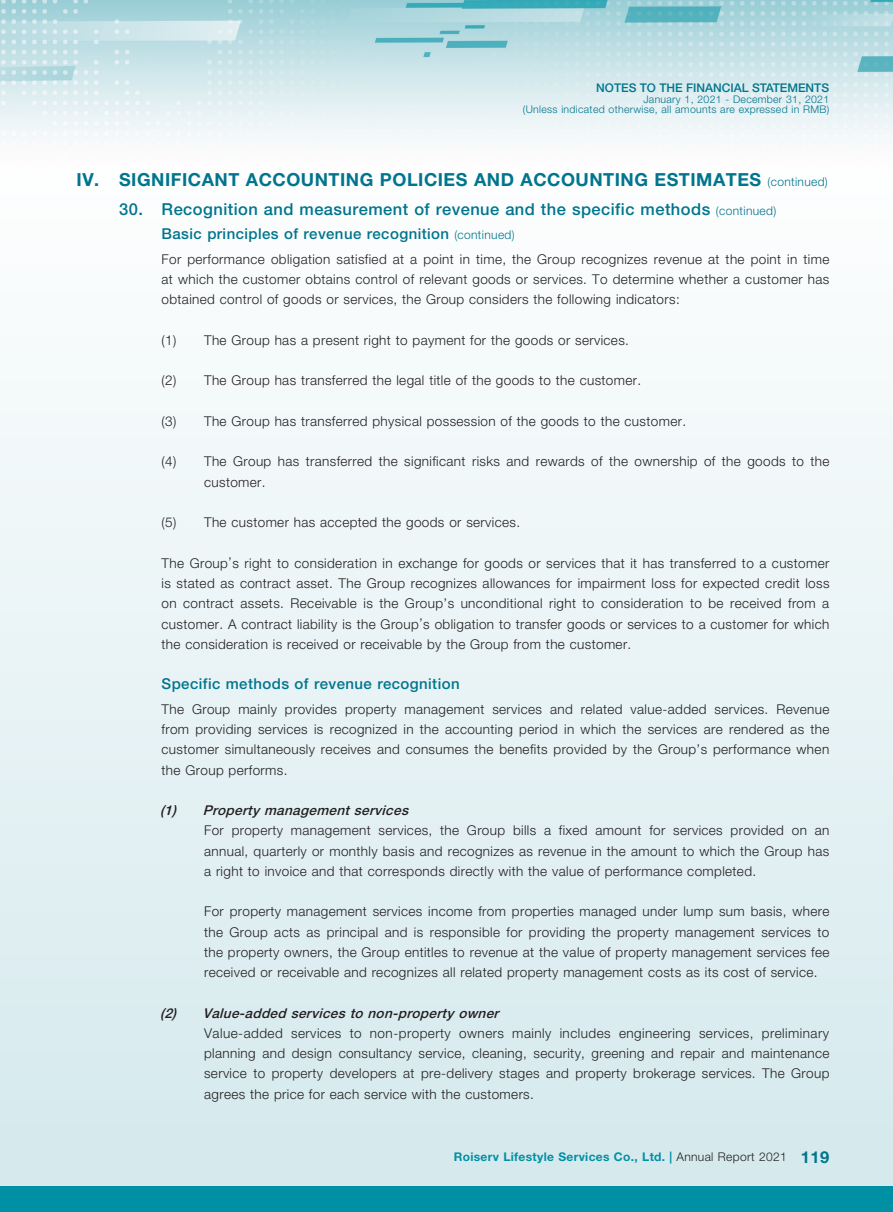
<style>
.page{position:relative;width:893px;height:1212px;background:#fff}
.page>*{position:absolute;margin:0;border:0;box-sizing:border-box;transform-origin:0 0}
.t1{font:700 18px "Helvetica Neue LT Std";letter-spacing:.03em;color:#00758d}
.t2{font:500 16.5px "Helvetica Neue LT Std";letter-spacing:.03em;color:#00758d}
.t3{font:500 15px "Helvetica Neue LT Std";letter-spacing:.03em;color:#00758d}
.t4{font:300 13.5px/20.2px "Helvetica Neue LT Std";letter-spacing:.03em;color:#231f20;text-align:justify}
.t5{font:italic 500 13.5px "Helvetica Neue LT Std";color:#231f20}
.t6{font:700 12px "Helvetica Neue LT Std";letter-spacing:.03em;color:#0090a3}
.t7{font:500 12px "Helvetica Neue LT Std";color:#00758d}
.t8{font:300 10.5px/10.5px "Helvetica Neue LT Std";letter-spacing:.03em;color:#00758d;text-align:right}
.s1{font-weight:300;font-size:12px}
.s2{font-weight:300;color:#231f20}
.s3{font-size:16.5px;color:#00758d}
</style>
<div class="page">
<img style="left:0;top:0;width:893px;height:141px">
<div style="left:0;top:142px;width:893px;height:1070px;background:linear-gradient(to bottom,#fefefe,#d3e9ed)"></div>
<div style="left:0;top:1186px;width:893px;height:26px;background:#0090a3"></div>
<p class="t7" style="left:596px;top:81px;width:234px">NOTES TO THE FINANCIAL STATEMENTS</p>
<p class="t8" style="left:523px;top:94px;width:308px">January 1, 2021 - December 31, 2021<br>(Unless indicated otherwise, all amounts are expressed in RMB)</p>
<h1 class="t1" style="left:77px;top:169px;width:753px">IV. SIGNIFICANT ACCOUNTING POLICIES AND ACCOUNTING ESTIMATES <span class="s1">(continued)</span></h1>
<p class="t2" style="left:119px;top:199px;width:659px">30. Recognition and measurement of revenue and the specific methods <span class="s1">(continued)</span></p>
<p class="t3" style="left:162px;top:225px;width:355px">Basic principles of revenue recognition <span class="s1">(continued)</span></p>
<p class="t4" style="left:162px;top:249px;width:669px">For performance obligation satisfied at a point in time, the Group recognizes revenue at the point in time at which the customer obtains control of relevant goods or services. To determine whether a customer has obtained control of goods or services, the Group considers the following indicators:</p>
<p class="t4" style="left:162px;top:330px;width:469px">(1) The Group has a present right to payment for the goods or services.</p>
<p class="t4" style="left:162px;top:370px;width:481px">(2) The Group has transferred the legal title of the goods to the customer.</p>
<p class="t4" style="left:162px;top:411px;width:526px">(3) The Group has transferred physical possession of the goods to the customer.</p>
<p class="t4" style="left:204px;top:451px;width:627px;text-indent:-43px">(4) The Group has transferred the significant risks and rewards of the ownership of the goods to the customer.</p>
<p class="t4" style="left:162px;top:512px;width:360px">(5) The customer has accepted the goods or services.</p>
<p class="t4" style="left:162px;top:552px;width:669px">The Group’s right to consideration in exchange for goods or services that it has transferred to a customer is stated as contract asset. The Group recognizes allowances for impairment loss for expected credit loss on contract assets. Receivable is the Group’s unconditional right to consideration to be received from a customer. A contract liability is the Group’s obligation to transfer goods or services to a customer for which the consideration is received or receivable by the Group from the customer.</p>
<p class="t3" style="left:162px;top:675px;width:300px">Specific methods of revenue recognition</p>
<p class="t4" style="left:162px;top:698px;width:669px">The Group mainly provides property management services and related value-added services. Revenue from providing services is recognized in the accounting period in which the services are rendered as the customer simultaneously receives and consumes the benefits provided by the Group’s performance when the Group performs.</p>
<p class="t5" style="left:160px;top:802px;width:254px">(1) Property managementservices</p>
<p class="t4" style="left:204px;top:820px;width:627px">For property management services, the Group bills a fixed amount for services provided on an annual, quarterly or monthly basis and recognizes as revenue in the amount to which the Group has a right to invoice and that corresponds directly with the value of performance completed.</p>
<p class="t4" style="left:204px;top:901px;width:627px">For property management services income from properties managed under lump sum basis, where the Group acts as principal and is responsible for providing the property management services to the property owners, the Group entitles to revenue at the value of property management services fee received or receivable and recognizes all related property management costs as its cost of service.</p>
<p class="t5" style="left:160px;top:1005px;width:344px">(2) Value-added services to non-property owner</p>
<p class="t4" style="left:204px;top:1022px;width:627px">Value-added services to non-property owners mainly includes engineering services, preliminary planning and design consultancy service, cleaning, security, greening and repair and maintenance service to property developers at pre-delivery stages and property brokerage services. The Group agrees the price for each service with the customers.</p>
<p class="t6" style="left:454px;top:1149px;width:377px">Roiserv Lifestyle Services Co., Ltd. | <span class="s2">Annual Report 2021</span> <span class="s3">119</span></p>
</div>
